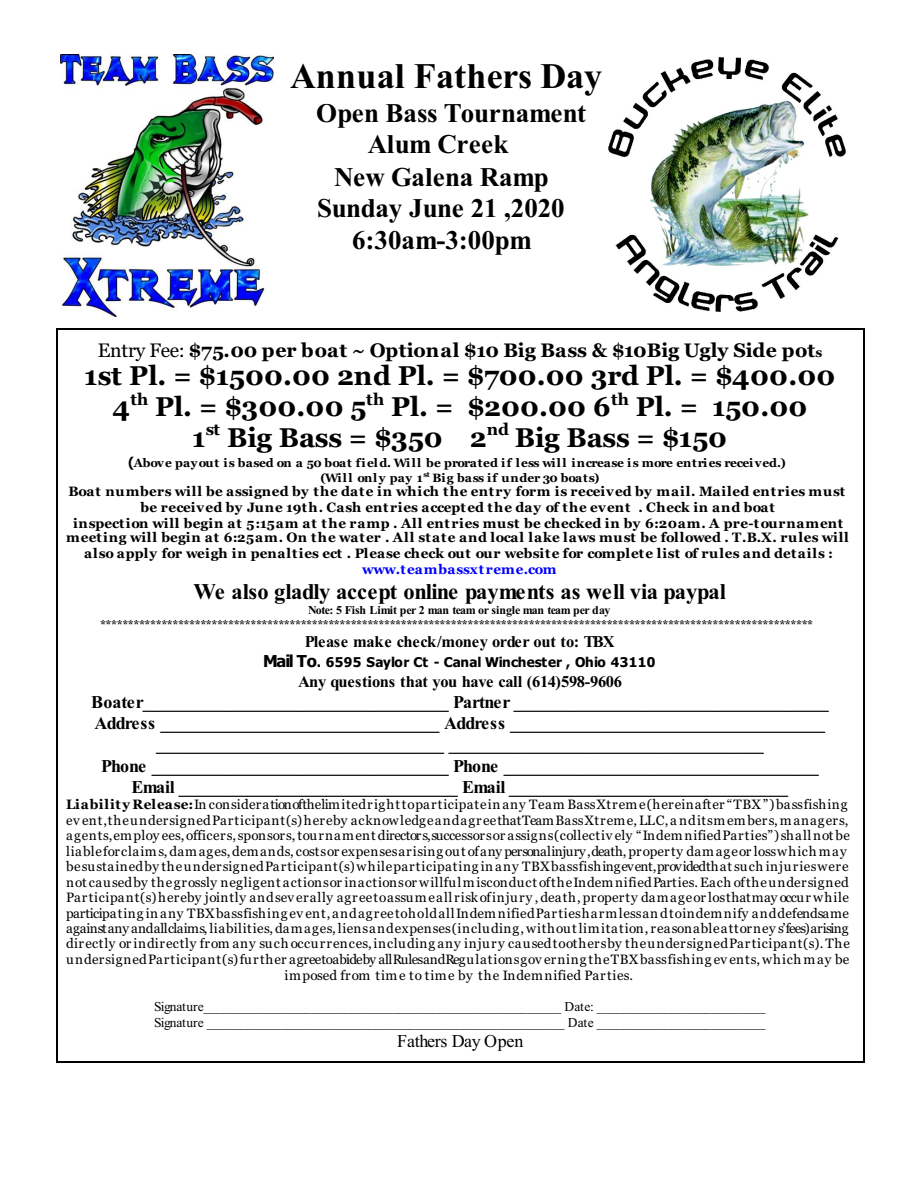
<style>
.page{position:relative;width:918px;height:1188px;background:#fff}
.page>*{position:absolute;margin:0;border:0;box-sizing:border-box;transform-origin:0 0}
.t1{font:700 36px "Times New Roman";color:#000}
.t2{font:700 27px/30.9px "Georgia";letter-spacing:.005em;color:#000;text-align:center}
.t3{font:700 27px "Times New Roman";letter-spacing:-.005em;color:#000}
.t4{font:700 22.5px "Times New Roman";color:#000}
.t5{font:700 19.5px "Georgia";color:#000}
.t6{font:700 18px/21.3px "Times New Roman";letter-spacing:-.035em;color:#000;text-align:center}
.t7{font:18px "Times New Roman";letter-spacing:-.01em;color:#000}
.t8{font:700 16.5px "Times New Roman";letter-spacing:-.025em;color:#000}
.t9{font:13.5px/15.6px "Georgia";letter-spacing:.045em;color:#000;text-align:center}
.t10{font:700 13.5px/15.5px "Georgia";letter-spacing:.055em;color:#000;text-align:center}
.t11{font:13.5px/15.8px "Times New Roman";color:#000}
.t12{font:700 13.5px "Tahoma";color:#000}
.t13{font:700 13.5px "Georgia";letter-spacing:.02em;color:#00f}
.t14{font:700 12px/13.5px "Times New Roman";letter-spacing:-.035em;color:#000;text-align:center}
.t15{font:700 12px/14.7px "Georgia";letter-spacing:.005em;color:#000;text-align:center}
.s1{font-weight:400}
.s2{font-size:13.5px}
.s3{font-family:"Tahoma";font-size:13.5px}
.s4{font-size:16.5px}
.s5{font-weight:700}
</style>
<div class="page">
<img style="left:608px;top:57px;width:237px;height:255px">
<img style="left:61px;top:55px;width:212px;height:262px">
<hr style="left:56px;top:328px;width:1px;height:734px;background:#000">
<hr style="left:864px;top:328px;width:1px;height:734px;background:#000">
<hr style="left:56px;top:328px;width:808px;height:2px;background:#000">
<hr style="left:56px;top:1061px;width:808px;height:2px;background:#000">
<h1 class="t1" style="left:290px;top:63px;width:314px">Annual Fathers Day</h1>
<h2 class="t3" style="left:316px;top:103px;width:272px">Open Bass Tournament</h2>
<h2 class="t3" style="left:368px;top:135px;width:142px">Alum Creek</h2>
<h2 class="t3" style="left:334px;top:167px;width:216px">New Galena Ramp</h2>
<h2 class="t3" style="left:317px;top:199px;width:249px">Sunday June 21 ,2020</h2>
<h2 class="t3" style="left:352px;top:230px;width:181px">6:30am-3:00pm</h2>
<h3 class="t5" style="left:98px;top:342px;width:726px"><span class="s1">Entry Fee:</span> $75.00 per boat ~ Optional $10 Big Bass &amp; $10Big Ugly Side pot<span class="s2">s</span></h3>
<h2 class="t2" style="left:84px;top:362px;width:753px">1st Pl. = $1500.00 2nd Pl. = $700.00 3rd Pl. = $400.00<br>4<sup>th</sup> Pl. = $300.00 5<sup>th</sup> Pl. = $200.00 6<sup>th</sup> Pl. = 150.00<br>1<sup>st</sup> Big Bass = $350 2<sup>nd</sup> Big Bass = $150</h2>
<p class="t15" style="left:128px;top:456px;width:659px"><span class="s3">(</span>Above payout is based on a 50 boat field. Will be prorated if less will increase is more entries received.) (Will only pay 1<sup>st</sup> Big bass if under 30 boats)</p>
<p class="t10" style="left:66px;top:485px;width:784px">Boat numbers will be assigned by the date in which the entry form is received by mail. Mailed entries must be received by June 19th. Cash entries accepted the day of the event . Check in and boat<br>inspection will begin at 5:15am at the ramp . All entries must be checked in by 6:20am. A pre-tournament meeting will begin at 6:25am. On the water . All state and local lake laws must be followed . T.B.X. rules will also apply for weigh in penalties ect . Please check out our website for complete list of rules and details :</p>
<p class="t13" style="left:362px;top:564px;width:196px">www.teambassxtreme.com</p>
<h3 class="t4" style="left:193px;top:583px;width:534px">We also gladly accept online payments as well via paypal</h3>
<p class="t14" style="left:100px;top:605px;width:715px">Note: 5 Fish Limit per 2 man team or single man team per day ********************************************************************************************************************************</p>
<p class="t8" style="left:305px;top:636px;width:311px">Please make check/money order out to: TBX</p>
<p class="t12" style="left:263px;top:657px;width:394px"><span class="s4">Mail To</span>. 6595 Saylor Ct - Canal Winchester , Ohio 43110</p>
<p class="t8" style="left:298px;top:676px;width:325px">Any questions that you have call (614)598-9606</p>
<p class="t6" style="left:91px;top:693px;width:739px">Boater__________________________________ Partner ___________________________________ Address _______________________________ Address ___________________________________ ________________________________ ___________________________________<br>Phone _________________________________ Phone ___________________________________ Email _______________________________ Email _______________________________</p>
<p class="t9" style="left:66px;top:797px;width:785px"><span class="s5">Liability Release:</span>Inconsiderationofthelimitedrighttoparticipateinany Team BassXtreme(hereinafter“TBX”)bassfishing event,theundersignedParticipant(s)hereby acknowledgeandagreethatTeamBassXtreme,LLC,and itsmembers,managers, agents,employ ees,officers,sponsors,tournamentdirector s,successorsor assigns(collectiv ely “IndemnifiedParties”)shallnotbe liableforclaims,damages,demands,costsor expensesarisingoutofany personalinjury,death,property damageor losswhich may besustainedby theundersigned Participant(s)whileparticipatinginany TBXbassfishingevent,providedthatsuch injurieswere notcausedby thegrossly negligentactionsor inactionsorwillfulmisconductoftheIndemnifiedParties.Eachoftheundersigned Participant(s)hereby jointly andseverally agreetoassumeallriskofinjury,death,property damageorlosthatmayoccurwhile participatinginany TBXbassfishingev ent,andagreetohold allIndemnifiedPartiesharmlessandtoindemnify anddefendsa me againstany andallclaims,liabilities,damages,liensandexpenses(including,withoutlimitation,reasonableattorney s’fees)arising directly orindirectly from any suchoccurrences,includingany injury caused toothersby theundersignedParticipant(s).The undersignedParticipant(s)further agreetoabideby allRulesandRegulationsgov erningtheTBXbassfishingev ents,which may be imposed from time to time by the Indemnified Parties.</p>
<p class="t11" style="left:154px;top:1000px;width:613px">Signature_____________________________________________________ Date: _________________________<br>Signature _____________________________________________________ Date _________________________</p>
<h3 class="t7" style="left:397px;top:1035px;width:128px">Fathers Day Open</h3>
</div>
